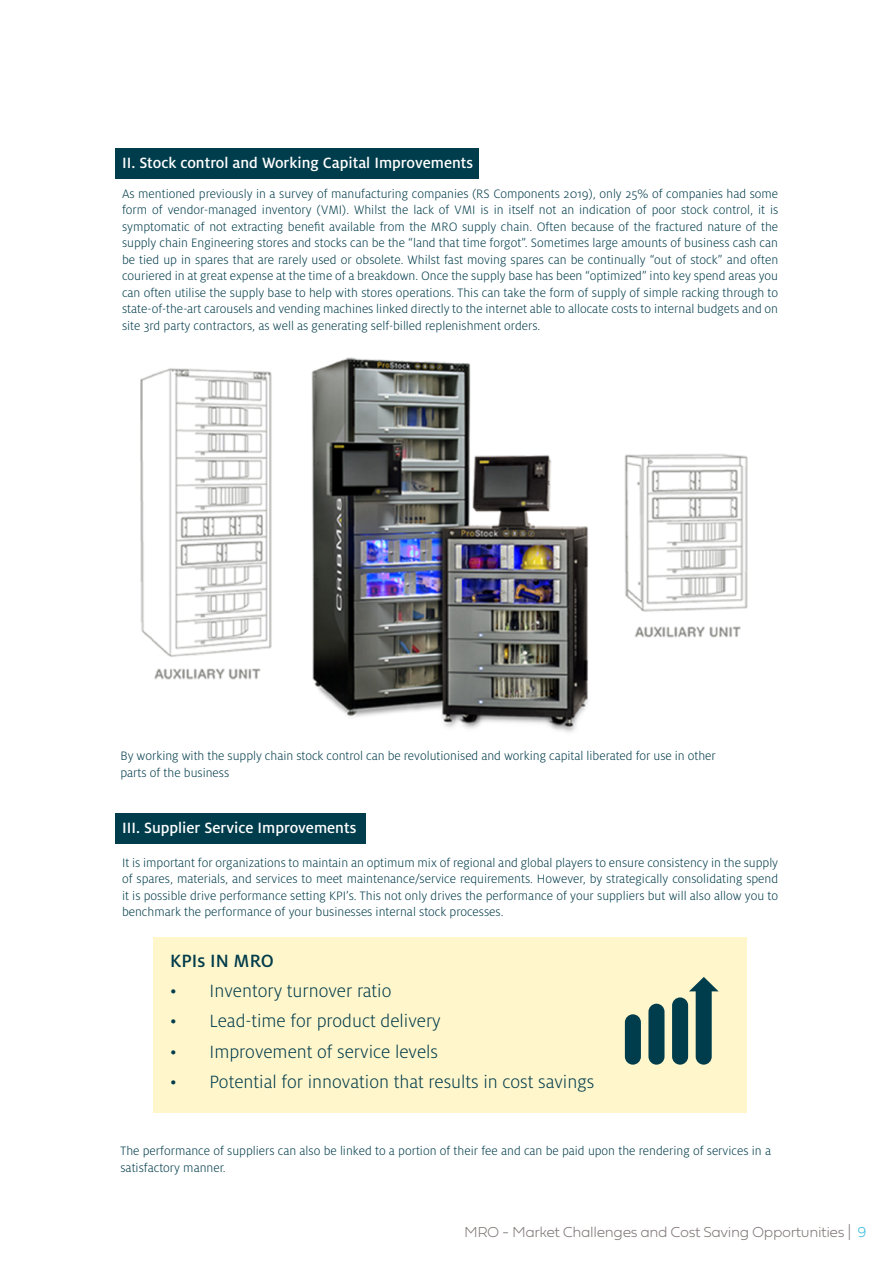
<style>
.page{position:relative;width:893px;height:1263px;background:#fff}
.page>*{position:absolute;margin:0;border:0;box-sizing:border-box;transform-origin:0 0}
.t1{font:300 19.65px "Milo OT";color:#023c4b}
.t2{font:500 19.65px "Milo OT";color:#023c4b}
.t3{font:500 16.5px "Milo OT";color:#fff}
.t4{font:100 15px "Fieldwork Geo";letter-spacing:-.025em;color:#817a78}
.t5{font:300 13.5px/16.5px "Milo OT";color:#023c4b;text-align:justify}
.s1{color:#3abddc}
</style>
<div class="page">
<div style="left:115px;top:813px;width:250px;height:31px;background:#003d4c"></div>
<div style="left:115px;top:148px;width:363px;height:31px;background:#003d4c"></div>
<div style="left:153px;top:937px;width:593px;height:175px;background:#fff6cc"></div>
<img style="left:140px;top:357px;width:608px;height:375px">
<div style="left:625px;top:1014px;width:16px;height:51px;background:#003d4c;border-radius:8px"></div>
<div style="left:648px;top:1004px;width:16px;height:61px;background:#003d4c;border-radius:8px"></div>
<div style="left:672px;top:997px;width:16px;height:68px;background:#003d4c;border-radius:8px"></div>
<div style="left:696px;top:983px;width:16px;height:82px;background:#003d4c;border-radius:8px"></div>
<svg style="left:689px;top:977px;width:29px;height:14px"></svg>
<p class="t3" style="left:122px;top:154px;width:353px">II. Stock control and Working Capital Improvements</p>
<p class="t5" style="left:122px;top:185px;width:658px">As mentioned previously in a survey of manufacturing companies (RS Components 2019), only 25% of companies had some form of vendor-managed inventory (VMI). Whilst the lack of VMI is in itself not an indication of poor stock control, it is symptomatic of not extracting benefit available from the MRO supply chain. Often because of the fractured nature of the supply chain Engineering stores and stocks can be the “land that time forgot”. Sometimes large amounts of business cash can be tied up in spares that are rarely used or obsolete. Whilst fast moving spares can be continually “out of stock” and often couriered in at great expense at the time of a breakdown. Once the supply base has been “optimized” into key spend areas you can often utilise the supply base to help with stores operations. This can take the form of supply of simple racking through to state-of-the-art carousels and vending machines linked directly to the internet able to allocate costs to internal budgets and on site 3rd party contractors, as well as generating self-billed replenishment orders.</p>
<p class="t5" style="left:120px;top:748px;width:597px">By working with the supply chain stock control can be revolutionised and working capital liberated for use in other parts of the business</p>
<p class="t3" style="left:122px;top:819px;width:236px">III. Supplier Service Improvements</p>
<p class="t5" style="left:122px;top:854px;width:658px">It is important for organizations to maintain an optimum mix of regional and global players to ensure consistency in the supply of spares, materials, and services to meet maintenance/service requirements. However, by strategically consolidating spend it is possible drive performance setting KPI’s. This not only drives the performance of your suppliers but will also allow you to benchmark the performance of your businesses internal stock processes.</p>
<h1 class="t2" style="left:170px;top:950px;width:105px">KPIs IN MRO</h1>
<h1 class="t1" style="left:170px;top:980px;width:223px">• Inventory turnover ratio</h1>
<h1 class="t1" style="left:170px;top:1011px;width:272px">• Lead-time for product delivery</h1>
<h1 class="t1" style="left:170px;top:1041px;width:269px">• Improvement of service levels</h1>
<h1 class="t1" style="left:170px;top:1071px;width:426px">• Potential for innovation that results in cost savings</h1>
<p class="t5" style="left:120px;top:1143px;width:652px">The performance of suppliers can also be linked to a portion of their fee and can be paid upon the rendering of services in a satisfactory manner.</p>
<p class="t4" style="left:464px;top:1220px;width:404px">MRO - Market Challenges and Cost Saving Opportunities | <span class="s1">9</span></p>
</div>
